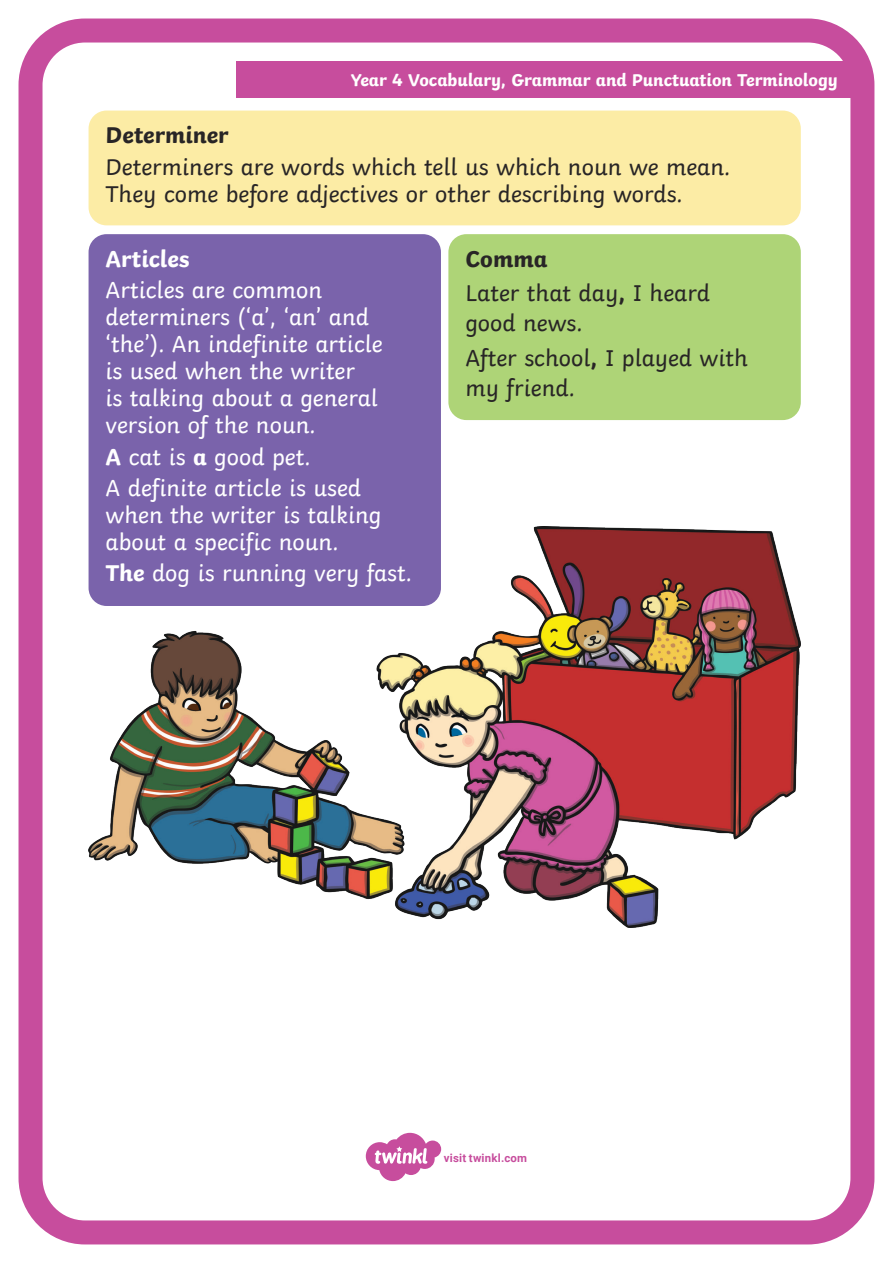
<style>
.page{position:relative;width:893px;height:1263px;background:#fff}
.page>*{position:absolute;margin:0;border:0;box-sizing:border-box;transform-origin:0 0}
.KS1_Body_Copy{font:24px/27px "Twinkl";color:#fff}
.KS1_Body_Copy-2{font:24px/30px "Twinkl";color:#282526}
.KS1_Body_Copy-3{font:700 24px "Twinkl";color:#282526}
.KS1_Body_Copy-4{font:700 24px "Twinkl";color:#fff}
.t1{font:700 18px "Twinkl";letter-spacing:-.005em;color:#fff}
.Logo_URL_-_Colour{font:700 11.4px "Roboto";letter-spacing:.02em;color:#c74d9d}
.s1{font-weight:700}
</style>
<div class="page">
<div style="left:236px;top:62px;width:623px;height:36px;background:#c74d9d"></div>
<div style="left:89px;top:111px;width:712px;height:114px;background:#fceca5;border-radius:18px"></div>
<div style="left:89px;top:234px;width:352px;height:372px;background:#7a63ab;border-radius:18px"></div>
<div style="left:448px;top:234px;width:353px;height:186px;background:#aed477;border-radius:18px"></div>
<img style="left:89px;top:526px;width:712px;height:401px">
<div style="left:19px;top:19px;width:855px;height:1225px;border:24px solid #c74d9d;border-radius:55px"></div>
<svg style="left:366px;top:1133px;width:75px;height:48px"></svg>
<p class="t1" style="left:351px;top:65px;width:488px">Year 4 Vocabulary, Grammar and Punctuation Terminology</p>
<p class="KS1_Body_Copy-3" style="left:106px;top:116px;width:125px">Determiner</p>
<p class="KS1_Body_Copy-2" style="left:106px;top:151px;width:626px;line-height:27px">Determiners are words which tell us which noun we mean.<br>They come before adjectives or other describing words.</p>
<p class="KS1_Body_Copy-4" style="left:106px;top:239px;width:85px">Articles</p>
<p class="KS1_Body_Copy" style="left:106px;top:275px;width:279px">Articles are common determiners (‘a’, ‘an’ and ‘the’). An indefinite article is used when the writer<br>is talking about a general version of the noun.</p>
<p class="KS1_Body_Copy" style="left:106px;top:441px;width:207px"><span class="s1">A</span> cat is <span class="s1">a</span> good pet.</p>
<p class="KS1_Body_Copy" style="left:106px;top:472px;width:278px">A definite article is used when the writer is talking about a specific noun.</p>
<p class="KS1_Body_Copy" style="left:106px;top:557px;width:308px"><span class="s1">The</span> dog is running very fast.</p>
<p class="KS1_Body_Copy-3" style="left:465px;top:239px;width:83px">Comma</p>
<p class="KS1_Body_Copy-2" style="left:465px;top:276px;width:246px">Later that day<span class="s1">,</span> I heard good news.</p>
<p class="KS1_Body_Copy-2" style="left:465px;top:340px;width:284px">After school<span class="s1">,</span> I played with my friend.</p>
<p class="Logo_URL_-_Colour" style="left:444px;top:1150px;width:85px">visit twinkl.com</p>
</div>
